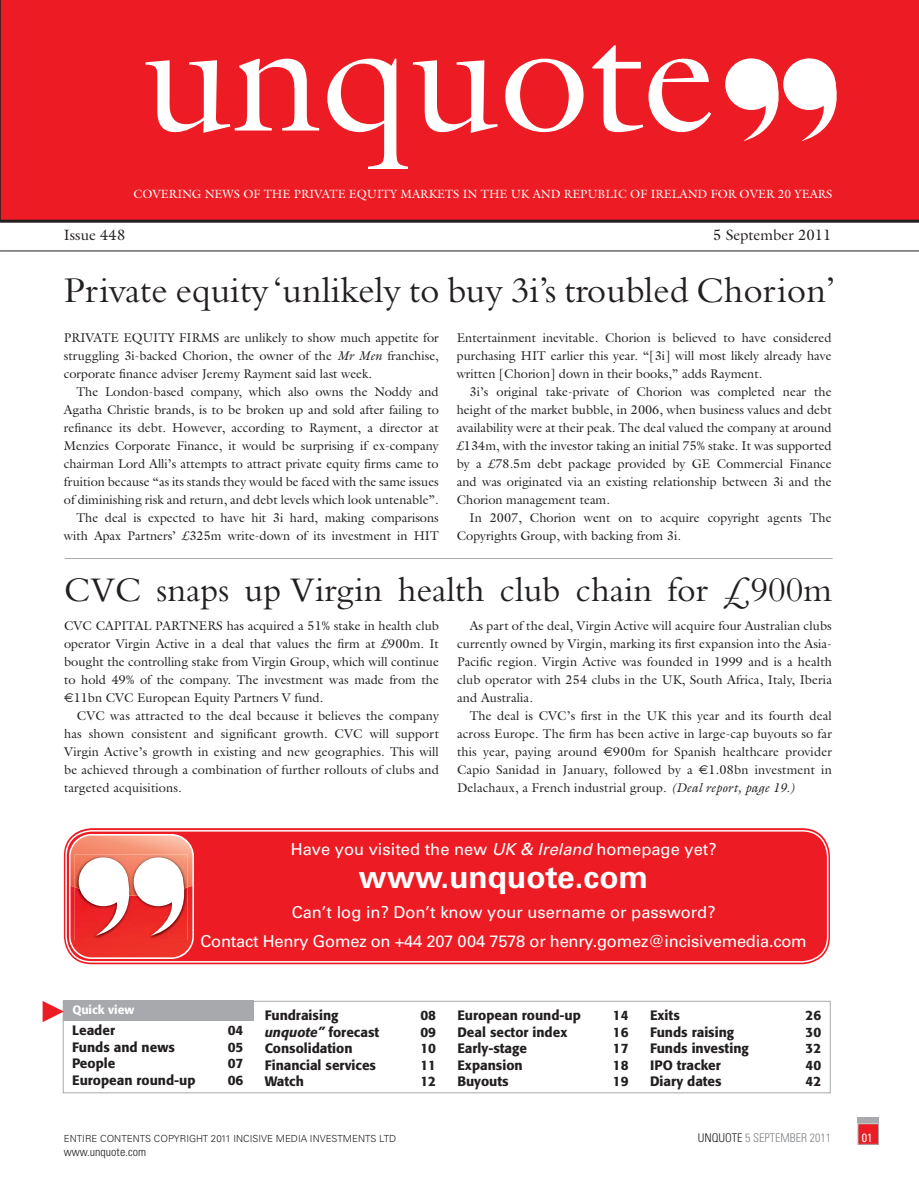
<style>
.page{position:relative;width:919px;height:1190px;background:#fff}
.page>*{position:absolute;margin:0;border:0;box-sizing:border-box;transform-origin:0 0}
.t1{font:159px "Galliard Std";color:#fff}
.t2{font:37.5px "Bembo Std";color:#231f20}
.t3{font:36px "Bembo Std";color:#231f20}
.t4{font:700 31.5px "Univers LT Std";color:#fff}
.t5{font:16.5px/29.5px "Univers LT Std";color:#fff;text-align:center}
.t6{font:15px "Galliard Std";color:#231f20}
.t7{font:500 13.5px "Formata BQ";color:#231f20}
.t8{font:italic 500 13.5px "Formata BQ";color:#231f20}
.t9{font:12.75px/18px "Galliard Std";color:#231f20;text-align:justify}
.t10{font:12px "Galliard Std";color:#fff}
.t11{font:300 condensed 12px "Univers LT Std";color:#808285}
.t12{font:300 condensed 12px "Univers LT Std";color:#231f20}
.t13{font:500 12px "Formata BQ";color:#fff}
.t14{font:condensed 12px "Univers LT Std";color:#fff}
.t15{font:300 9.75px "Univers LT Std";color:#231f20}
.s1{font-style:italic}
.s2{font-family:"Euro Sans Std"}
.s3{font-style:normal}
.s4{color:#231f20}
</style>
<div class="page">
<div style="left:857px;top:1117px;width:21px;height:5px;background:#a7a9ac"></div>
<div style="left:857px;top:1124px;width:21px;height:20px;background:#ed1c24"></div>
<div style="left:857px;top:1123px;width:21px;height:22px;border:1px solid #a7a9ac"></div>
<div style="left:0;top:0;width:918px;height:220px;background:#ed1c24"></div>
<hr style="left:0;top:220px;width:918px;height:3px;background:#231f20">
<hr style="left:0;top:251px;width:918px;height:1px;background:#231f20">
<div style="left:725px;top:58px;width:52px;height:52px;background:#fff;border-radius:50%"></div>
<svg style="left:743px;top:78px;width:45px;height:63px"></svg>
<div style="left:783px;top:58px;width:52px;height:52px;background:#fff;border-radius:50%"></div>
<svg style="left:801px;top:78px;width:35px;height:63px"></svg>
<div style="left:64px;top:828px;width:765px;height:136px;border:4px solid #ed1c24;border-radius:26px"></div>
<div style="left:66px;top:831px;width:761px;height:131px;background:#ed1c24;border-radius:26px"></div>
<div style="left:65px;top:830px;width:763px;height:132px;border:2px solid #fff;border-radius:26px"></div>
<svg style="left:69px;top:834px;width:125px;height:125px"></svg>
<svg style="left:70px;top:835px;width:124px;height:122px"></svg>
<div style="left:63px;top:1001px;width:767px;height:92px;border:1px solid #a7a9ac"></div>
<div style="left:64px;top:1001px;width:190px;height:20px;background:#a7a9ac"></div>
<svg style="left:43px;top:1001px;width:21px;height:21px"></svg>
<hr style="left:65px;top:558px;width:767px;height:1px;background:#a7a9ac">
<h1 class="t1" style="left:143px;top:17px;width:574px">unquote</h1>
<p class="t10" style="left:133px;top:189px;width:700px">COVERING NEWS OF THE PRIVATE EQUITY MARKETS IN THE UK AND REPUBLIC OF IRELAND FOR OVER 20 YEARS</p>
<p class="t6" style="left:64px;top:229px;width:63px">Issue 448</p>
<p class="t6" style="left:712px;top:229px;width:120px">5 September 2011</p>
<h2 class="t2" style="left:64px;top:276px;width:772px">Private equity ‘unlikely to buy 3i’s troubled Chorion’</h2>
<p class="t9" style="left:64px;top:330px;width:376px">PRIVATE EQUITY FIRMS are unlikely to show much appetite for struggling 3i-backed Chorion, the owner of the <span class="s1">Mr Men</span> franchise, corporate finance adviser Jeremy Rayment said last week.</p>
<p class="t9" style="left:64px;top:384px;width:376px;text-align:right">The London-based company, which also owns the Noddy and Agatha Christie brands, is to be broken up and sold after failing to refinance its debt. However, according to Rayment, a director at Menzies Corporate Finance, it would be surprising if ex-company chairman Lord Alli’s attempts to attract private equity firms came to fruition because “as its stands they would be faced with the same issues of diminishing risk and return, and debt levels which look untenable”.<br>The deal is expected to have hit 3i hard, making comparisons with Apax Partners’ £325m write-down of its investment in HIT</p>
<p class="t9" style="left:456px;top:330px;width:376px">Entertainment inevitable. Chorion is believed to have considered purchasing HIT earlier this year. “[3i] will most likely already have written [Chorion] down in their books,” adds Rayment.</p>
<p class="t9" style="left:456px;top:384px;width:376px;text-indent:13px">3i’s original take-private of Chorion was completed near the height of the market bubble, in 2006, when business values and debt availability were at their peak. The deal valued the company at around £134m, with the investor taking an initial 75% stake. It was supported by a £78.5m debt package provided by GE Commercial Finance and was originated via an existing relationship between 3i and the Chorion management team.</p>
<p class="t9" style="left:456px;top:510px;width:376px;text-indent:13px">In 2007, Chorion went on to acquire copyright agents The<br>Copyrights Group, with backing from 3i.</p>
<h3 class="t3" style="left:64px;top:575px;width:769px">CVC snaps up Virgin health club chain for £900m</h3>
<p class="t9" style="left:64px;top:618px;width:376px">CVC CAPITAL PARTNERS has acquired a 51% stake in health club operator Virgin Active in a deal that values the firm at £900m. It bought the controlling stake from Virgin Group, which will continue to hold 49% of the company. The investment was made from the <span class="s2">€</span>11bn CVC European Equity Partners V fund.</p>
<p class="t9" style="left:64px;top:708px;width:376px;text-indent:13px">CVC was attracted to the deal because it believes the company has shown consistent and significant growth. CVC will support Virgin Active’s growth in existing and new geographies. This will be achieved through a combination of further rollouts of clubs and targeted acquisitions.</p>
<p class="t9" style="left:457px;top:618px;width:376px;text-indent:13px">As part of the deal, Virgin Active will acquire four Australian clubs currently owned by Virgin, marking its first expansion into the Asia-Pacific region. Virgin Active was founded in 1999 and is a health club operator with 254 clubs in the UK, South Africa, Italy, Iberia and Australia.</p>
<p class="t9" style="left:457px;top:708px;width:376px;text-indent:13px">The deal is CVC’s first in the UK this year and its fourth deal across Europe. The firm has been active in large-cap buyouts so far this year, paying around <span class="s2">€</span>900m for Spanish healthcare provider Capio Sanidad in January, followed by a <span class="s2">€</span>1.08bn investment in Delachaux, a French industrial group. <span class="s1">(Deal report, page 19.)</span></p>
<p class="t5" style="left:290px;top:836px;width:427px">Have you visited the new <span class="s1">UK &amp; Ireland</span> homepage yet?</p>
<h3 class="t4" style="left:359px;top:859px;width:291px">www.unquote.com</h3>
<p class="t5" style="left:200px;top:898px;width:607px">Can’t log in? Don’t know your username or password?<br>Contact Henry Gomez on +44 207 004 7578 or henry.gomez@incisivemedia.com</p>
<p class="t13" style="left:72px;top:1004px;width:63px">Quick view</p>
<p class="t7" style="left:72px;top:1024px;width:45px">Leader</p>
<p class="t7" style="left:227px;top:1024px;width:17px">04</p>
<p class="t7" style="left:72px;top:1041px;width:104px">Funds and news</p>
<p class="t7" style="left:227px;top:1041px;width:17px">05</p>
<p class="t7" style="left:72px;top:1057px;width:45px">People</p>
<p class="t7" style="left:227px;top:1057px;width:17px">07</p>
<p class="t7" style="left:72px;top:1074px;width:125px">European round-up</p>
<p class="t7" style="left:227px;top:1074px;width:17px">06</p>
<p class="t7" style="left:264px;top:1009px;width:75px">Fundraising</p>
<p class="t7" style="left:420px;top:1009px;width:17px">08</p>
<p class="t8" style="left:264px;top:1024px;width:116px">unquote” <span class="s3">forecast</span></p>
<p class="t7" style="left:420px;top:1025px;width:17px">09</p>
<p class="t7" style="left:264px;top:1042px;width:89px">Consolidation</p>
<p class="t7" style="left:420px;top:1042px;width:17px">10</p>
<p class="t7" style="left:264px;top:1058px;width:113px">Financial services</p>
<p class="t7" style="left:420px;top:1058px;width:17px">11</p>
<p class="t7" style="left:264px;top:1075px;width:41px">Watch</p>
<p class="t7" style="left:420px;top:1075px;width:17px">12</p>
<p class="t7" style="left:457px;top:1009px;width:125px">European round-up</p>
<p class="t7" style="left:612px;top:1009px;width:17px">14</p>
<p class="t7" style="left:457px;top:1025px;width:111px">Deal sector index</p>
<p class="t7" style="left:612px;top:1025px;width:17px">16</p>
<p class="t7" style="left:457px;top:1042px;width:71px">Early-stage</p>
<p class="t7" style="left:612px;top:1042px;width:17px">17</p>
<p class="t7" style="left:457px;top:1058px;width:67px">Expansion</p>
<p class="t7" style="left:612px;top:1058px;width:17px">18</p>
<p class="t7" style="left:457px;top:1075px;width:53px">Buyouts</p>
<p class="t7" style="left:612px;top:1075px;width:17px">19</p>
<p class="t7" style="left:649px;top:1009px;width:31px">Exits</p>
<p class="t7" style="left:805px;top:1009px;width:17px">26</p>
<p class="t7" style="left:649px;top:1025px;width:86px">Funds raising</p>
<p class="t7" style="left:805px;top:1025px;width:17px">30</p>
<p class="t7" style="left:649px;top:1042px;width:100px">Funds investing</p>
<p class="t7" style="left:805px;top:1042px;width:17px">32</p>
<p class="t7" style="left:649px;top:1058px;width:72px">IPO tracker</p>
<p class="t7" style="left:805px;top:1058px;width:17px">40</p>
<p class="t7" style="left:649px;top:1075px;width:73px">Diary dates</p>
<p class="t7" style="left:805px;top:1075px;width:17px">42</p>
<p class="t15" style="left:64px;top:1132px;width:333px">ENTIRE CONTENTS COPYRIGHT 2011 INCISIVE MEDIA INVESTMENTS LTD</p>
<p class="t11" style="left:697px;top:1131px;width:135px"><span class="s4">UNQUOTE</span> 5 SEPTEMBER 2011</p>
<p class="t14" style="left:861px;top:1131px;width:12px">01</p>
<p class="t12" style="left:64px;top:1146px;width:84px">www.unquote.com</p>
</div>
